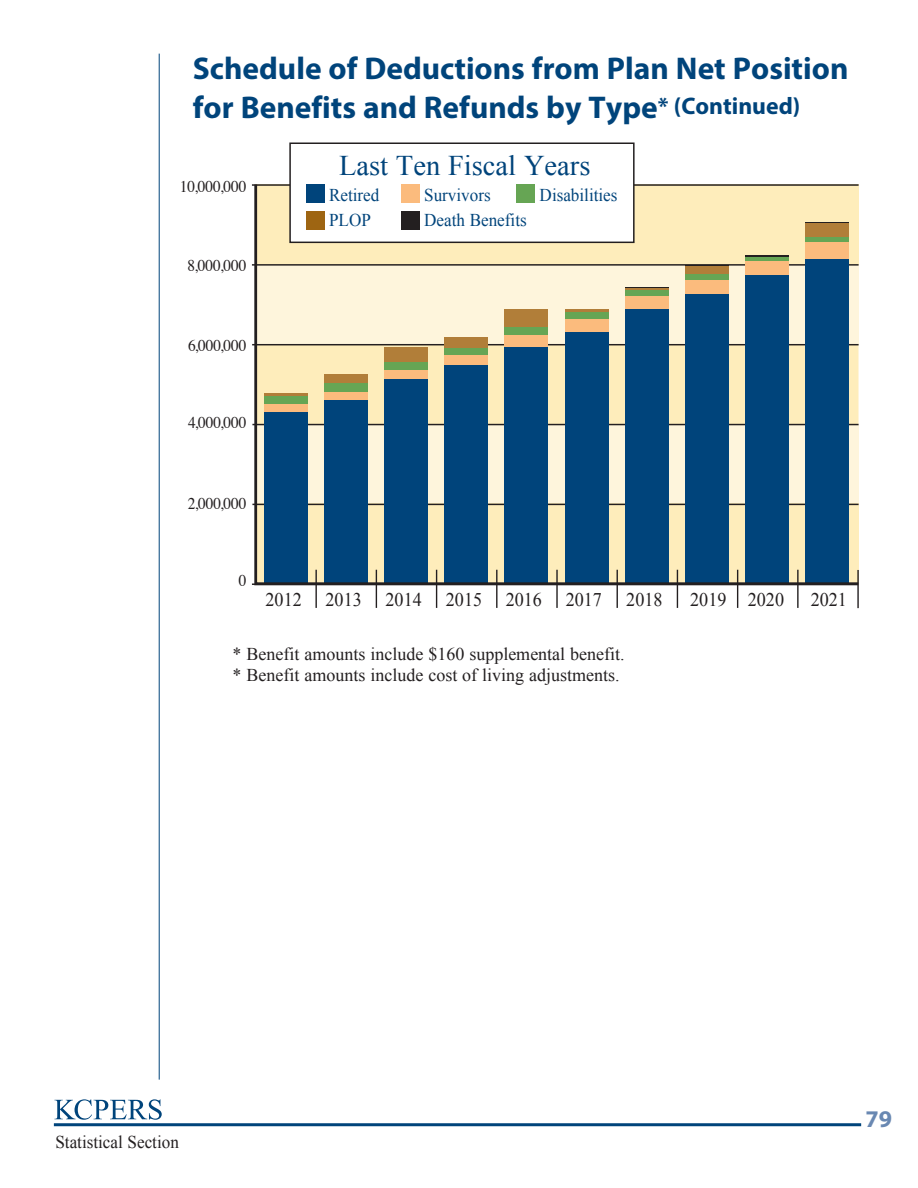
<style>
.page{position:relative;width:918px;height:1188px;background:#fff}
.page>*{position:absolute;margin:0;border:0;box-sizing:border-box;transform-origin:0 0}
.t1{font:700 31.5px/39px "Myriad Pro";color:#00447b}
.t2{font:28.5px "Times New Roman";color:#00447b}
.t3{font:700 24px "Myriad Pro";color:#6988b2}
.t4{font:19.35px "Times New Roman";color:#231f20;scale:.94 1}
.t5{font:18px/21.6px "Times New Roman";color:#231f20}
.t6{font:18px "Times New Roman";color:#00447b;scale:.95 1}
.t7{font:18px "Times New Roman";color:#231f20;scale:.95 1}
.t8{font:16.35px "Times";color:#231f20;scale:.94 1}
.s1{font-size:24px}
</style>
<div class="page">
<svg style="left:54px;top:1099px;width:108px;height:21px"></svg>
<hr style="left:54px;top:1121px;width:108px;height:1px;background:#00447b">
<hr style="left:54px;top:1123px;width:807px;height:3px;background:#00447b">
<hr style="left:159px;top:54px;width:1px;height:1026px;background:#00447b">
<hr style="left:315px;top:570px;width:2px;height:38px;background:#231f20">
<hr style="left:376px;top:570px;width:1px;height:38px;background:#231f20">
<hr style="left:436px;top:570px;width:1px;height:38px;background:#231f20">
<hr style="left:496px;top:570px;width:2px;height:38px;background:#231f20">
<hr style="left:556px;top:570px;width:2px;height:38px;background:#231f20">
<hr style="left:617px;top:570px;width:1px;height:38px;background:#231f20">
<hr style="left:677px;top:570px;width:1px;height:38px;background:#231f20">
<hr style="left:737px;top:570px;width:1px;height:38px;background:#231f20">
<hr style="left:797px;top:570px;width:2px;height:38px;background:#231f20">
<hr style="left:857px;top:570px;width:2px;height:38px;background:#231f20">
<hr style="left:252px;top:504px;width:607px;height:1px;background:#231f20">
<hr style="left:252px;top:424px;width:607px;height:1px;background:#231f20">
<hr style="left:252px;top:344px;width:607px;height:1px;background:#231f20">
<hr style="left:252px;top:264px;width:607px;height:2px;background:#231f20">
<hr style="left:252px;top:184px;width:607px;height:2px;background:#231f20">
<svg style="left:253px;top:184px;width:606px;height:403px"></svg>
<div style="left:290px;top:143px;width:344px;height:99px;background:#fff"></div>
<div style="left:289px;top:142px;width:346px;height:101px;border:2px solid #231f20"></div>
<div style="left:307px;top:184px;width:18px;height:18px;background:#00447b"></div>
<div style="left:401px;top:184px;width:18px;height:18px;background:#fbbb7d"></div>
<div style="left:516px;top:184px;width:19px;height:18px;background:#66a554"></div>
<div style="left:306px;top:212px;width:19px;height:18px;background:#9e6512"></div>
<div style="left:401px;top:212px;width:18px;height:18px;background:#231f20"></div>
<h1 class="t1" style="left:193px;top:48px;width:657px">Schedule of Deductions from Plan Net Position for Benefits and Refunds by Type<span class="s1">* (Continued)</span></h1>
<p class="t8" style="left:180px;top:171px;width:73px">10,000,000</p>
<p class="t8" style="left:187px;top:251px;width:64px">8,000,000</p>
<p class="t8" style="left:188px;top:330px;width:63px">6,000,000</p>
<p class="t8" style="left:188px;top:407px;width:63px">4,000,000</p>
<h2 class="t2" style="left:339px;top:147px;width:253px">Last Ten Fiscal Years</h2>
<p class="t6" style="left:329px;top:183px;width:54px">Retired</p>
<p class="t6" style="left:424px;top:183px;width:72px">Survivors</p>
<p class="t6" style="left:540px;top:183px;width:84px">Disabilities</p>
<p class="t6" style="left:329px;top:208px;width:46px">PLOP</p>
<p class="t6" style="left:424px;top:208px;width:109px">Death Benefits</p>
<p class="t8" style="left:188px;top:489px;width:64px">2,000,000</p>
<p class="t8" style="left:239px;top:566px;width:10px">0</p>
<p class="t4" style="left:266px;top:586px;width:359px">2012 2013 2014 2015 2016 2017</p>
<p class="t4" style="left:626px;top:586px;width:40px">2018</p>
<p class="t4" style="left:690px;top:587px;width:101px">2019 2020</p>
<p class="t4" style="left:811px;top:586px;width:40px">2021</p>
<p class="t5" style="left:233px;top:643px;width:394px">* Benefit amounts include $160 supplemental benefit. * Benefit amounts include cost of living adjustments.</p>
<p class="t7" style="left:55px;top:1129px;width:131px">Statistical Section</p>
<h3 class="t3" style="left:866px;top:1103px;width:28px">79</h3>
</div>
